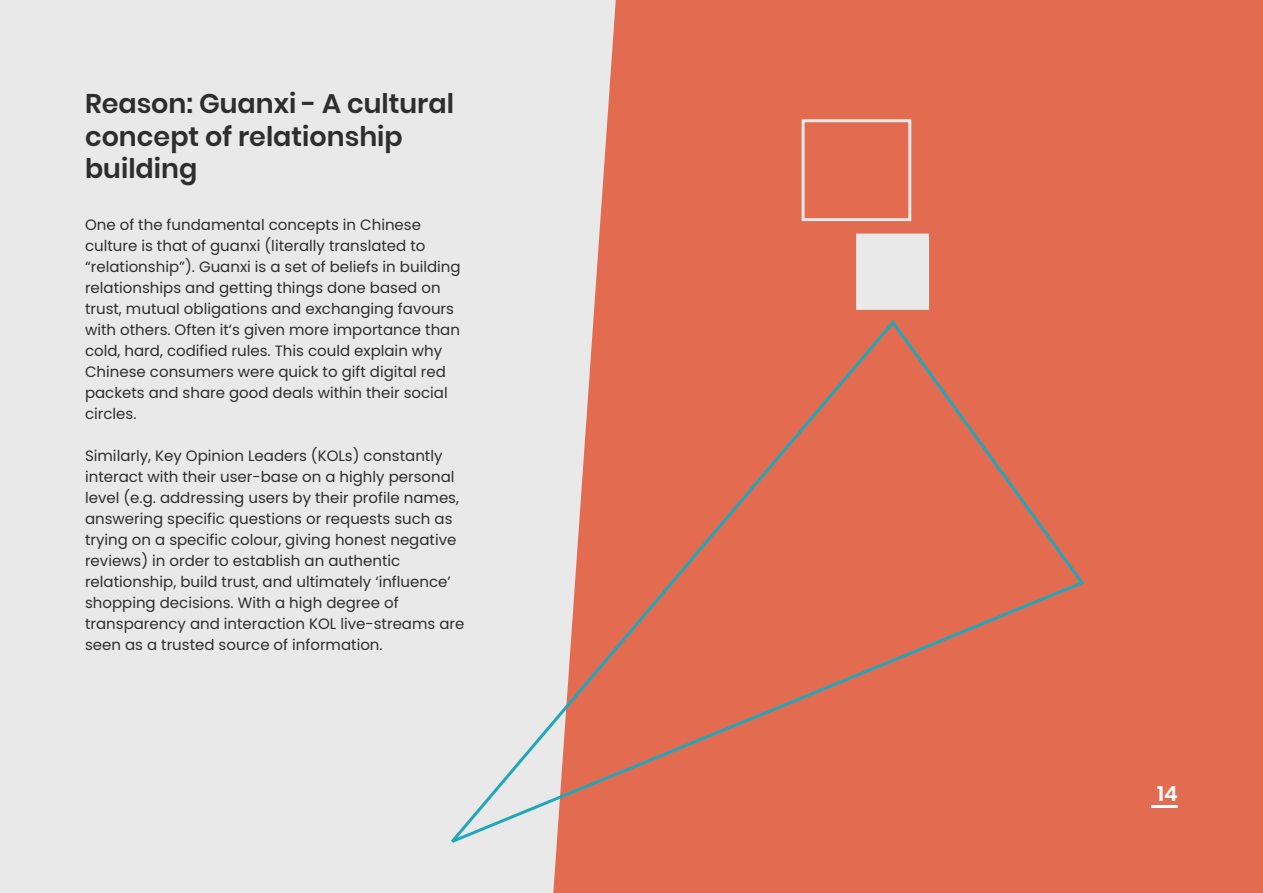
<style>
.page{position:relative;width:1263px;height:893px;background:#fff}
.page>*{position:absolute;margin:0;border:0;box-sizing:border-box;transform-origin:0 0}
.t1{font:600 27px/32.4px "Poppins";color:#2e2e2e}
.t2{font:600 21px "Poppins";color:#fff}
.t3{font:15px/21px "Poppins";color:#2e2e2e}
</style>
<div class="page">
<div style="left:0;top:0;width:1262px;height:893px;background:#e26b50"></div>
<div style="left:0;top:0;width:616px;height:893px;background:#e9e9e9"></div>
<hr style="left:1151px;top:805px;width:27px;height:3px;background:#fff">
<svg style="left:448px;top:318px;width:637px;height:528px"></svg>
<div style="left:856px;top:234px;width:73px;height:76px;background:#e9e9e9;border:3px solid #e9e9e9"></div>
<div style="left:801px;top:119px;width:110px;height:102px;border:3px solid #e9e9e9"></div>
<h1 class="t1" style="left:85px;top:88px;width:370px">Reason: Guanxi - A cultural concept of relationship building</h1>
<p class="t3" style="left:85px;top:214px;width:377px">One of the fundamental concepts in Chinese culture is that of guanxi (literally translated to “relationship”). Guanxi is a set of beliefs in building relationships and getting things done based on trust, mutual obligations and exchanging favours with others. Often it’s given more importance than cold, hard, codified rules. This could explain why Chinese consumers were quick to gift digital red packets and share good deals within their social circles.</p>
<p class="t3" style="left:85px;top:445px;width:381px">Similarly, Key Opinion Leaders (KOLs) constantly interact with their user-base on a highly personal level (e.g. addressing users by their profile names, answering specific questions or requests such as trying on a specific colour, giving honest negative reviews) in order to establish an authentic relationship, build trust, and ultimately ‘influence’ shopping decisions. With a high degree of transparency and interaction KOL live-streams are seen as a trusted source of information.</p>
<h2 class="t2" style="left:1157px;top:782px;width:22px">14</h2>
</div>
